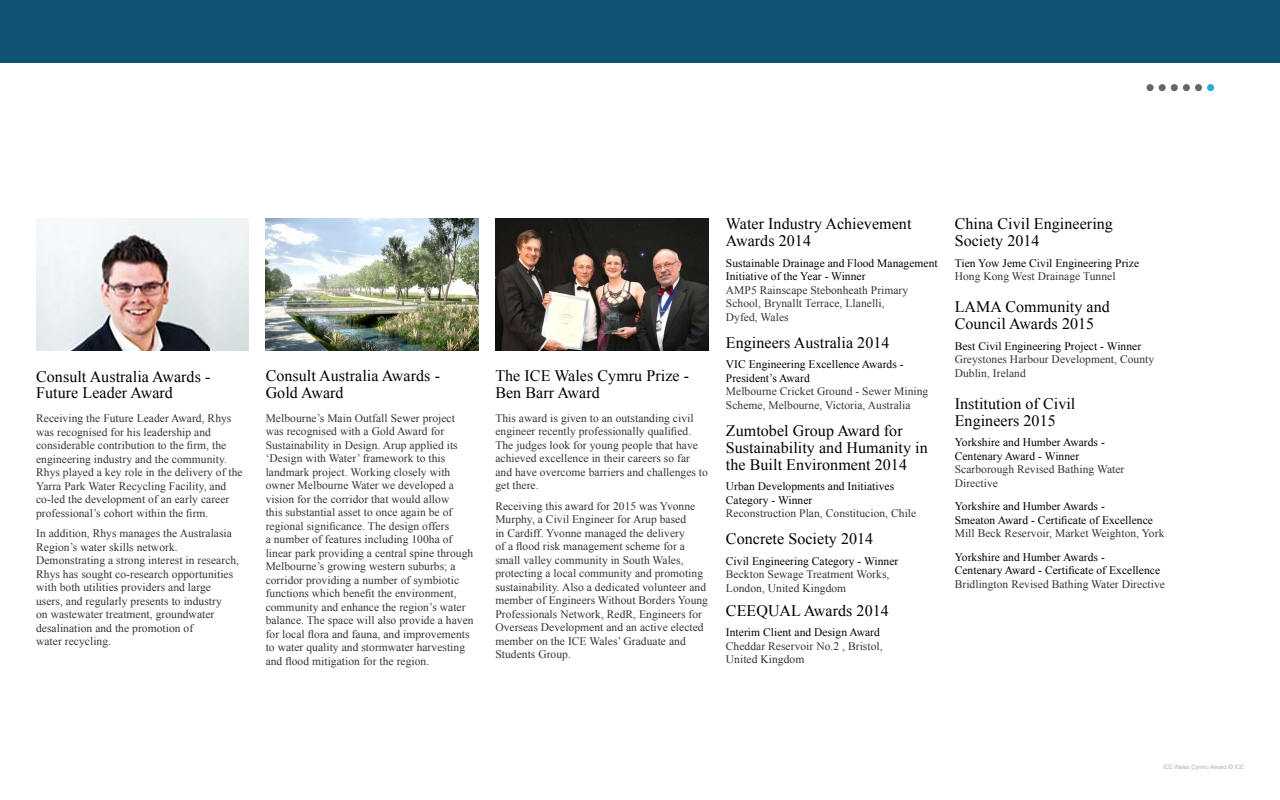
<style>
.page{position:relative;width:1280px;height:800px;background:#fff}
.page>*{position:absolute;margin:0;border:0;box-sizing:border-box;transform-origin:0 0}
.t1{font:16px/17px "Times New Roman";letter-spacing:.005em;color:#000}
.t2{font:11.5px/13.5px "Times New Roman";letter-spacing:.005em;color:#333}
.t3{font:11.5px/13.5px "Times New Roman";letter-spacing:.005em;color:#000}
.t4{font:300 6px "Helvetica Neue";color:#999}
</style>
<div class="page">
<div style="left:0;top:0;width:1280px;height:63px;background:#0f5573"></div>
<div style="left:1147px;top:84px;width:7px;height:7px;background:#666;border-radius:50%"></div>
<div style="left:1159px;top:84px;width:7px;height:7px;background:#666;border-radius:50%"></div>
<div style="left:1171px;top:84px;width:7px;height:7px;background:#666;border-radius:50%"></div>
<div style="left:1183px;top:84px;width:7px;height:7px;background:#666;border-radius:50%"></div>
<div style="left:1195px;top:84px;width:7px;height:7px;background:#666;border-radius:50%"></div>
<div style="left:1207px;top:84px;width:7px;height:7px;background:#28aae1;border-radius:50%"></div>
<img style="left:36px;top:218px;width:213px;height:132px">
<img style="left:266px;top:218px;width:212px;height:132px">
<img style="left:495px;top:218px;width:213px;height:132px">
<h1 class="t1" style="left:36px;top:367px;width:176px">Consult Australia Awards -<br>Future Leader Award</h1>
<p class="t2" style="left:36px;top:411px;width:208px">Receiving the Future Leader Award, Rhys was recognised for his leadership and considerable contribution to the firm, the engineering industry and the community.<br>Rhys played a key role in the delivery of the Yarra Park Water Recycling Facility, and co-led the development of an early career professional’s cohort within the firm.</p>
<p class="t2" style="left:36px;top:526px;width:205px">In addition, Rhys manages the Australasia Region’s water skills network.<br>Demonstrating a strong interest in research, Rhys has sought co-research opportunities with both utilities providers and large users, and regularly presents to industry<br>on wastewater treatment, groundwater desalination and the promotion of<br>water recycling.</p>
<h1 class="t1" style="left:266px;top:367px;width:176px">Consult Australia Awards -<br>Gold Award</h1>
<p class="t2" style="left:266px;top:411px;width:209px">Melbourne’s Main Outfall Sewer project was recognised with a Gold Award for Sustainability in Design. Arup applied its ‘Design with Water’ framework to this landmark project. Working closely with owner Melbourne Water we developed a vision for the corridor that would allow<br>this substantial asset to once again be of regional significance. The design offers<br>a number of features including 100ha of linear park providing a central spine through Melbourne’s growing western suburbs; a corridor providing a number of symbiotic functions which benefit the environment, community and enhance the region’s water balance. The space will also provide a haven for local flora and fauna, and improvements to water quality and stormwater harvesting and flood mitigation for the region.</p>
<h1 class="t1" style="left:495px;top:367px;width:195px">The ICE Wales Cymru Prize -<br>Ben Barr Award</h1>
<p class="t2" style="left:495px;top:411px;width:214px">This award is given to an outstanding civil engineer recently professionally qualified.<br>The judges look for young people that have achieved excellence in their careers so far and have overcome barriers and challenges to get there.</p>
<p class="t2" style="left:495px;top:499px;width:214px">Receiving this award for 2015 was Yvonne Murphy, a Civil Engineer for Arup based<br>in Cardiff. Yvonne managed the delivery<br>of a flood risk management scheme for a small valley community in South Wales, protecting a local community and promoting sustainability. Also a dedicated volunteer and member of Engineers Without Borders Young Professionals Network, RedR, Engineers for Overseas Development and an active elected member on the ICE Wales’ Graduate and Students Group.</p>
<h1 class="t1" style="left:726px;top:215px;width:187px">Water Industry Achievement<br>Awards 2014</h1>
<p class="t3" style="left:726px;top:256px;width:213px">Sustainable Drainage and Flood Management<br>Initiative of the Year - Winner</p>
<p class="t2" style="left:726px;top:283px;width:184px">AMP5 Rainscape Stebonheath Primary<br>School, Brynallt Terrace, Llanelli,<br>Dyfed, Wales</p>
<h1 class="t1" style="left:726px;top:333px;width:165px">Engineers Australia 2014</h1>
<p class="t3" style="left:726px;top:357px;width:179px">VIC Engineering Excellence Awards -<br>President’s Award</p>
<p class="t2" style="left:726px;top:384px;width:204px">Melbourne Cricket Ground - Sewer Mining<br>Scheme, Melbourne, Victoria, Australia</p>
<h1 class="t1" style="left:726px;top:421px;width:203px">Zumtobel Group Award for<br>Sustainability and Humanity in the Built Environment 2014</h1>
<p class="t3" style="left:726px;top:479px;width:170px">Urban Developments and Initiatives<br>Category - Winner</p>
<p class="t2" style="left:726px;top:506px;width:192px">Reconstruction Plan, Constitucion, Chile</p>
<h1 class="t1" style="left:726px;top:530px;width:149px">Concrete Society 2014</h1>
<p class="t3" style="left:726px;top:554px;width:174px">Civil Engineering Category - Winner</p>
<p class="t2" style="left:726px;top:567px;width:165px">Beckton Sewage Treatment Works,<br>London, United Kingdom</p>
<h1 class="t1" style="left:726px;top:601px;width:164px">CEEQUAL Awards 2014</h1>
<p class="t3" style="left:726px;top:625px;width:155px">Interim Client and Design Award</p>
<p class="t2" style="left:726px;top:639px;width:158px">Cheddar Reservoir No.2 , Bristol,<br>United Kingdom</p>
<h1 class="t1" style="left:955px;top:215px;width:160px">China Civil Engineering<br>Society 2014</h1>
<p class="t3" style="left:955px;top:256px;width:186px">Tien Yow Jeme Civil Engineering Prize</p>
<p class="t2" style="left:955px;top:269px;width:162px">Hong Kong West Drainage Tunnel</p>
<h1 class="t1" style="left:955px;top:298px;width:157px">LAMA Community and<br>Council Awards 2015</h1>
<p class="t3" style="left:955px;top:339px;width:188px">Best Civil Engineering Project - Winner</p>
<p class="t2" style="left:955px;top:352px;width:201px">Greystones Harbour Development, County<br>Dublin, Ireland</p>
<h1 class="t1" style="left:955px;top:394px;width:122px">Institution of Civil<br>Engineers 2015</h1>
<p class="t3" style="left:955px;top:435px;width:152px">Yorkshire and Humber Awards -<br>Centenary Award - Winner</p>
<p class="t2" style="left:955px;top:462px;width:171px">Scarborough Revised Bathing Water<br>Directive</p>
<p class="t3" style="left:955px;top:499px;width:200px">Yorkshire and Humber Awards -<br>Smeaton Award - Certificate of Excellence</p>
<p class="t2" style="left:955px;top:526px;width:211px">Mill Beck Reservoir, Market Weighton, York</p>
<p class="t3" style="left:955px;top:550px;width:207px">Yorkshire and Humber Awards -<br>Centenary Award - Certificate of Excellence</p>
<p class="t2" style="left:955px;top:577px;width:212px">Bridlington Revised Bathing Water Directive</p>
<p class="t4" style="left:1164px;top:763px;width:82px">ICE Wales Cymru Award © ICE</p>
</div>
